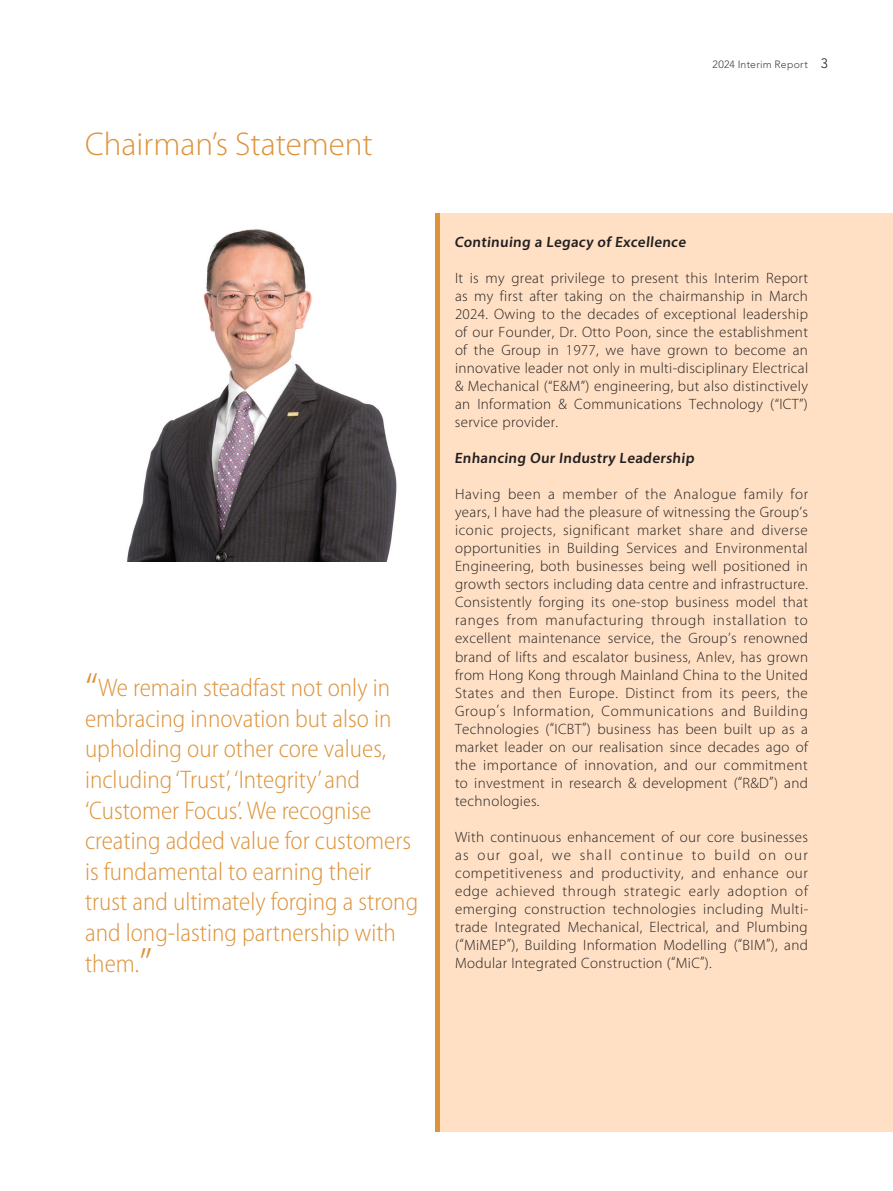
<style>
.page{position:relative;width:893px;height:1191px;background:#fff}
.page>*{position:absolute;margin:0;border:0;box-sizing:border-box;transform-origin:0 0}
.t1{font:300 33px "Myriad Pro";color:#dd933b}
.t2{font:300 semi-condensed 25.5px/30.6px "Myriad Pro";color:#dd933b}
.t3{font:300 15px/18px "Myriad Pro";letter-spacing:.02em;color:#231f20;text-align:justify}
.t4{font:600 15px "Myriad Pro";color:#231f20}
.t5{font:300 10.5px "Avenir LT Std";letter-spacing:.025em;color:#3e3e3f}
.s1{font-size:45px}
.s2{font-size:13.5px;color:#231f20}
</style>
<div class="page">
<div style="left:438px;top:213px;width:455px;height:918px;background:#ffe0c4"></div>
<hr style="left:436px;top:213px;width:4px;height:918px;background:#dd933b">
<img style="left:127px;top:229px;width:270px;height:332px">
<h1 class="t1" style="left:85px;top:124px;width:289px">Chairman’s Statement</h1>
<p class="t2" style="left:85px;top:673px;width:335px"><span class="s1">“</span>We remain steadfast not only in embracing innovation but also in upholding our other core values, including ‘Trust’, ‘Integrity’ and ‘Customer Focus’. We recognise creating added value for customers is fundamental to earning their trust and ultimately forging a strong and long-lasting partnership with them.<span class="s1">”</span></p>
<p class="t5" style="left:712px;top:58px;width:117px">2024 Interim Report <span class="s2">3</span></p>
<p class="t4" style="left:454px;top:233px;width:235px">Continuing a Legacy of Excellence</p>
<p class="t3" style="left:455px;top:269px;width:355px">It is my great privilege to present this Interim Report as my first after taking on the chairmanship in March 2024. Owing to the decades of exceptional leadership of our Founder, Dr. Otto Poon, since the establishment of the Group in 1977, we have grown to become an innovative leader not only in multi-disciplinary Electrical &amp; Mechanical (“E&amp;M”) engineering, but also distinctively an Information &amp; Communications Technology (“ICT”) service provider.</p>
<p class="t4" style="left:454px;top:449px;width:243px">Enhancing Our Industry Leadership</p>
<p class="t3" style="left:455px;top:485px;width:355px">Having been a member of the Analogue family for years, I have had the pleasure of witnessing the Group’s iconic projects, significant market share and diverse opportunities in Building Services and Environmental Engineering, both businesses being well positioned in growth sectors including data centre and infrastructure.<br>Consistently forging its one-stop business model that ranges from manufacturing through installation to excellent maintenance service, the Group’s renowned brand of lifts and escalator business, Anlev, has grown from Hong Kong through Mainland China to the United States and then Europe. Distinct from its peers, the Group’s Information, Communications and Building Technologies (“ICBT”) business has been built up as a market leader on our realisation since decades ago of the importance of innovation, and our commitment to investment in research &amp; development (“R&amp;D”) and technologies.</p>
<p class="t3" style="left:455px;top:827px;width:355px">With continuous enhancement of our core businesses as our goal, we shall continue to build on our competitiveness and productivity, and enhance our edge achieved through strategic early adoption of emerging construction technologies including Multi&shy;trade Integrated Mechanical, Electrical, and Plumbing (“MiMEP”), Building Information Modelling (“BIM”), and Modular Integrated Construction (“MiC”).</p>
</div>
